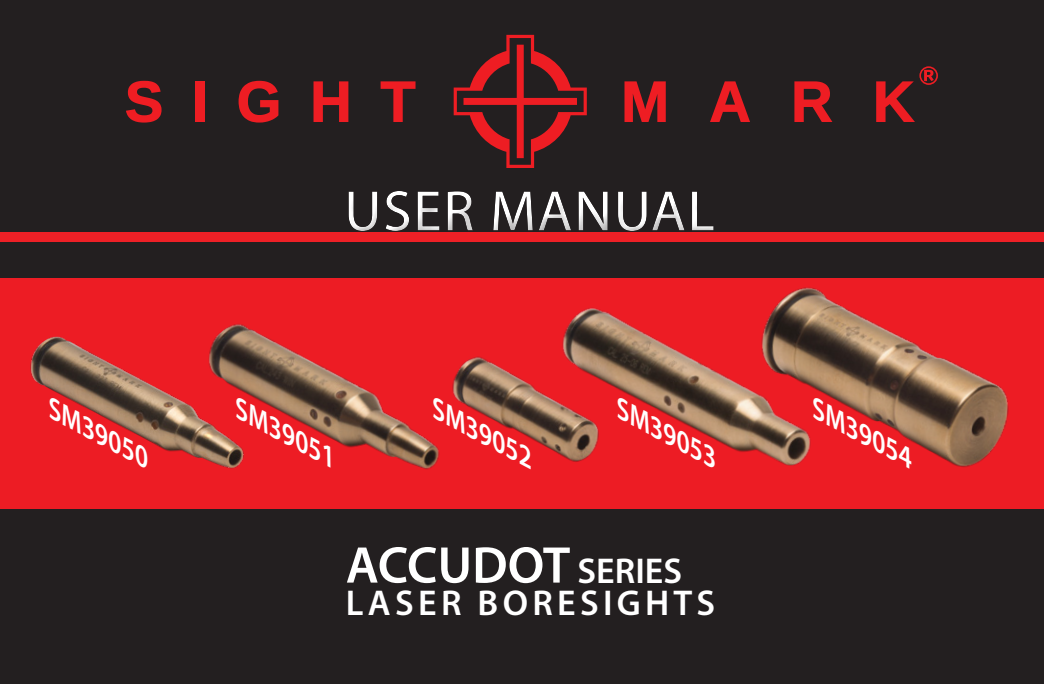
<style>
.page{position:relative;width:1044px;height:684px;background:#231f20}
.page>*{position:absolute;margin:0;border:0;box-sizing:border-box;transform-origin:0 0}
.t1{font:57.6px "Myriad Pro";letter-spacing:.03em;color:#fff}
.t2{font:600 52px "Myriad Pro";letter-spacing:-.01em;color:#fff}
.t3{font:600 36px "Myriad Pro";letter-spacing:.12em;color:#fff}
.t4{font:italic 600 28px "Myriad Pro";color:#fff}
.s1{font-size:36px}
</style>
<div class="page">
<svg style="left:454px;top:35px;width:133px;height:133px"></svg>
<svg style="left:126px;top:81px;width:36px;height:42px"></svg>
<div style="left:195px;top:81px;width:10px;height:41px;background:#ee1d23"></div>
<svg style="left:239px;top:81px;width:39px;height:42px"></svg>
<svg style="left:314px;top:81px;width:34px;height:41px"></svg>
<svg style="left:381px;top:81px;width:35px;height:41px"></svg>
<svg style="left:625px;top:81px;width:41px;height:41px"></svg>
<svg style="left:710px;top:81px;width:40px;height:41px"></svg>
<svg style="left:794px;top:81px;width:38px;height:41px"></svg>
<svg style="left:876px;top:66px;width:62px;height:56px"></svg>
<div style="left:0;top:279px;width:1044px;height:230px;background:#ed1c24"></div>
<div style="left:0;top:232px;width:1044px;height:9px;background:#ee2026"></div>
<div style="left:331px;top:174px;width:396px;height:61px;background:#231f20"></div>
<div style="left:336px;top:181px;width:395px;height:67px;background:#231f20;opacity:.75"></div>
<img style="left:30px;top:336px;width:163px;height:120px">
<img style="left:193px;top:278px;width:263px;height:192px">
<img style="left:438px;top:325px;width:105px;height:145px">
<img style="left:543px;top:278px;width:197px;height:184px">
<img style="left:740px;top:278px;width:290px;height:189px">
<h1 class="t1" style="left:344px;top:176px;width:372px">USER MANUAL</h1>
<p class="t4" style="left:62px;top:393px;width:114px;rotate:28deg">SM39050</p>
<p class="t4" style="left:248px;top:393px;width:114px;rotate:28deg">SM39051</p>
<p class="t4" style="left:445px;top:393px;width:114px;rotate:28deg">SM39052</p>
<p class="t4" style="left:630px;top:393px;width:114px;rotate:28deg">SM39053</p>
<p class="t4" style="left:825px;top:393px;width:114px;rotate:28deg">SM39054</p>
<p class="t2" style="left:346px;top:532px;width:338px">ACCUDOT <span class="s1">SERIES</span></p>
<p class="t3" style="left:346px;top:580px;width:371px">LASER BORESIGHTS</p>
</div>
